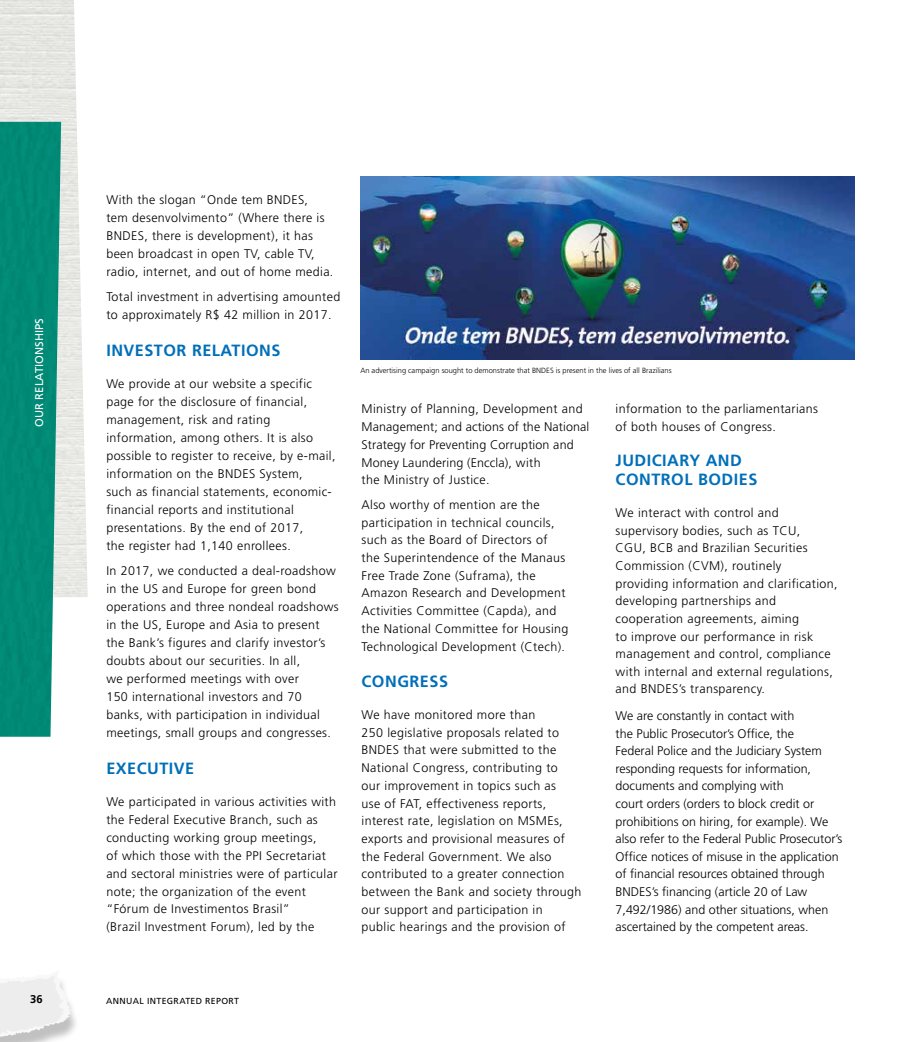
<style>
.page{position:relative;width:911px;height:1042px;background:#fff}
.page>*{position:absolute;margin:0;border:0;box-sizing:border-box;transform-origin:0 0}
.t1{font:700 16.25px/18.9px "Frutiger";letter-spacing:.03em;color:#006fb9}
.t2{font:300 12.5px/18px "Frutiger";letter-spacing:.03em;color:#000}
.t3{font:300 12.5px/17.6px "Frutiger";color:#000}
.t4{font:300 12.5px/17.8px "Frutiger";letter-spacing:.01em;color:#000}
.t5{font:11.25px "Frutiger";letter-spacing:.005em;color:#fff}
.t6{font:700 11.25px "Frutiger";color:#000}
.t7{font:8.75px "Frutiger";letter-spacing:.04em;color:#000}
.t8{font:300 7.5px "Frutiger";color:#000}
</style>
<div class="page">
<img style="left:0;top:0;width:88px;height:597px">
<img style="left:0;top:122px;width:61px;height:615px">
<img style="left:360px;top:176px;width:494px;height:183px">
<div style="left:0;top:976px;width:80px;height:66px;background:#000;opacity:.25"></div>
<svg style="left:0;top:976px;width:58px;height:9px"></svg>
<p class="t5" style="left:32px;top:427px;width:110px;rotate:-90deg">OUR RELATIONSHIPS</p>
<p class="t2" style="left:106px;top:191px;width:229px">With the slogan “Onde tem BNDES,<br>tem desenvolvimento” (Where there is BNDES, there is development), it has been broadcast in open TV, cable TV, radio, internet, and out of home media.</p>
<p class="t2" style="left:106px;top:288px;width:235px">Total investment in advertising amounted to approximately R$ 42 million in 2017.</p>
<h1 class="t1" style="left:106px;top:341px;width:176px">INVESTOR RELATIONS</h1>
<p class="t2" style="left:106px;top:375px;width:231px">We provide at our website a specific page for the disclosure of financial, management, risk and rating information, among others. It is also possible to register to receive, by e-mail, information on the BNDES System,<br>such as financial statements, economic&shy;financial reports and institutional presentations. By the end of 2017,<br>the register had 1,140 enrollees.</p>
<p class="t2" style="left:106px;top:562px;width:234px">In 2017, we conducted a deal-roadshow in the US and Europe for green bond operations and three nondeal roadshows in the US, Europe and Asia to present the Bank’s figures and clarify investor’s doubts about our securities. In all,<br>we performed meetings with over<br>150 international investors and 70 banks, with participation in individual meetings, small groups and congresses.</p>
<h1 class="t1" style="left:106px;top:758px;width:89px">EXECUTIVE</h1>
<p class="t2" style="left:106px;top:792px;width:233px">We participated in various activities with the Federal Executive Branch, such as conducting working group meetings,<br>of which those with the PPI Secretariat and sectoral ministries were of particular note; the organization of the event “Fórum de Investimentos Brasil”<br>(Brazil Investment Forum), led by the</p>
<p class="t8" style="left:360px;top:366px;width:313px">An advertising campaign sought to demonstrate that BNDES is present in the lives of all Brazilians</p>
<p class="t4" style="left:361px;top:400px;width:229px">Ministry of Planning, Development and Management; and actions of the National Strategy for Preventing Corruption and Money Laundering (Enccla), with<br>the Ministry of Justice.</p>
<p class="t2" style="left:361px;top:496px;width:208px">Also worthy of mention are the participation in technical councils, such as the Board of Directors of the Superintendence of the Manaus Free Trade Zone (Suframa), the Amazon Research and Development Activities Committee (Capda), and the National Committee for Housing Technological Development (Ctech).</p>
<h1 class="t1" style="left:361px;top:672px;width:88px">CONGRESS</h1>
<p class="t2" style="left:361px;top:706px;width:221px;line-height:17.6px">We have monitored more than<br>250 legislative proposals related to BNDES that were submitted to the National Congress, contributing to<br>our improvement in topics such as<br>use of FAT, effectiveness reports, interest rate, legislation on MSMEs, exports and provisional measures of the Federal Government. We also contributed to a greater connection between the Bank and society through our support and participation in<br>public hearings and the provision of</p>
<p class="t2" style="left:615px;top:400px;width:204px;line-height:17.6px">information to the parliamentarians of both houses of Congress.</p>
<h1 class="t1" style="left:615px;top:451px;width:143px">JUDICIARY AND<br>CONTROL BODIES</h1>
<p class="t2" style="left:615px;top:504px;width:224px;line-height:17.6px">We interact with control and supervisory bodies, such as TCU,<br>CGU, BCB and Brazilian Securities Commission (CVM), routinely<br>providing information and clarification, developing partnerships and cooperation agreements, aiming<br>to improve our performance in risk management and control, compliance with internal and external regulations, and BNDES’s transparency.</p>
<p class="t3" style="left:615px;top:707px;width:228px">We are constantly in contact with<br>the Public Prosecutor’s Office, the<br>Federal Police and the Judiciary System responding requests for information, documents and complying with<br>court orders (orders to block credit or prohibitions on hiring, for example). We also refer to the Federal Public Prosecutor’s Office notices of misuse in the application of financial resources obtained through BNDES’s financing (article 20 of Law 7,492/1986) and other situations, when ascertained by the competent areas.</p>
<p class="t6" style="left:30px;top:993px;width:14px">36</p>
<p class="t7" style="left:106px;top:995px;width:134px">ANNUAL INTEGRATED REPORT</p>
</div>
